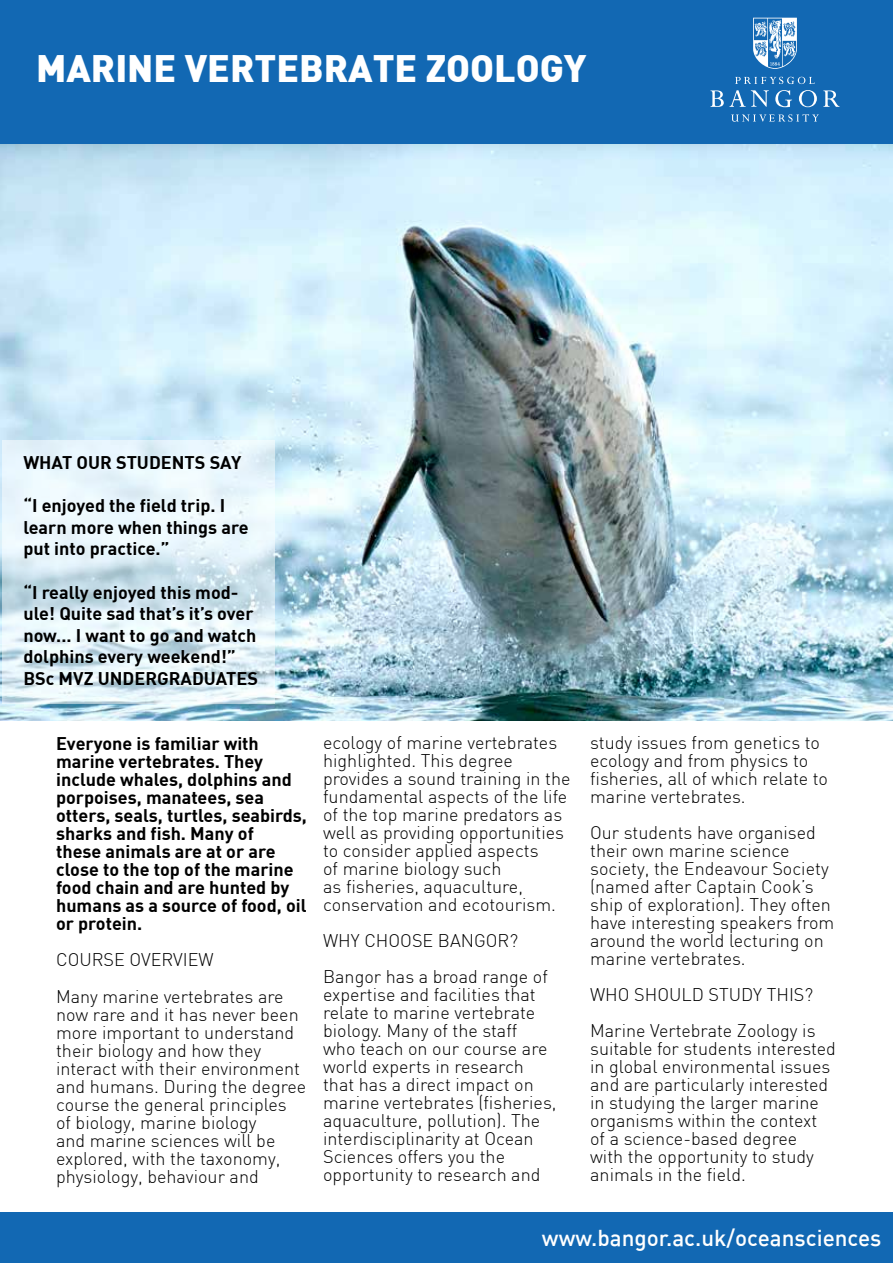
<style>
.page{position:relative;width:893px;height:1263px;background:#1268b3}
.page>*{position:absolute;margin:0;border:0;box-sizing:border-box;transform-origin:0 0}
.t1{font:900 37.5px "DIN";color:#fff}
.t2{font:500 22.5px "DIN";color:#fff}
.t3{font:300 18px/18px "DIN";color:#000}
.t4{font:700 18px/18px "DIN";color:#000}
</style>
<div class="page">
<svg style="left:710px;top:90px;width:59px;height:17px"></svg>
<svg style="left:775px;top:90px;width:17px;height:17px"></svg>
<svg style="left:799px;top:90px;width:18px;height:17px"></svg>
<svg style="left:823px;top:90px;width:16px;height:17px"></svg>
<svg style="left:731px;top:114px;width:88px;height:8px"></svg>
<svg style="left:735px;top:77px;width:80px;height:7px"></svg>
<svg style="left:753px;top:18px;width:44px;height:51px"></svg>
<img style="left:0;top:145px;width:893px;height:576px">
<div style="left:0;top:721px;width:893px;height:490px;background:#fff"></div>
<svg style="left:2px;top:440px;width:272px;height:264px;background:#dfeff5"></svg>
<h1 class="t1" style="left:36px;top:43px;width:552px">MARINE VERTEBRATE ZOOLOGY</h1>
<p class="t4" style="left:23px;top:453px;width:220px">WHAT OUR STUDENTS SAY</p>
<p class="t4" style="left:23px;top:494px;width:227px;line-height:21.6px">“I enjoyed the field trip. I learn more when things are put into practice.”</p>
<p class="t4" style="left:23px;top:580px;width:236px;line-height:21.6px">“I really enjoyed this mod&shy;ule! Quite sad that’s it’s over now... I want to go and watch dolphins every weekend!”<br>BSc MVZ UNDERGRADUATES</p>
<p class="t4" style="left:56px;top:734px;width:252px">Everyone is familiar with marine vertebrates. They include whales, dolphins and porpoises, manatees, sea otters, seals, turtles, seabirds, sharks and fish. Many of<br>these animals are at or are close to the top of the marine food chain and are hunted by humans as a source of food, oil or protein.</p>
<p class="t3" style="left:56px;top:942px;width:229px;line-height:36px">COURSE OVERVIEW<br>Many marine vertebrates are</p>
<p class="t3" style="left:56px;top:1005px;width:252px">now rare and it has never been more important to understand their biology and how they interact with their environment and humans. During the degree course the general principles<br>of biology, marine biology<br>and marine sciences will be explored, with the taxonomy, physiology, behaviour and</p>
<p class="t3" style="left:323px;top:733px;width:249px">ecology of marine vertebrates highlighted. This degree provides a sound training in the fundamental aspects of the life of the top marine predators as well as providing opportunities to consider applied aspects<br>of marine biology such<br>as fisheries, aquaculture, conservation and ecotourism.</p>
<p class="t3" style="left:323px;top:922px;width:226px;line-height:36px">WHY CHOOSE BANGOR?<br>Bangor has a broad range of</p>
<p class="t3" style="left:323px;top:985px;width:235px">expertise and facilities that relate to marine vertebrate biology. Many of the staff<br>who teach on our course are world experts in research that has a direct impact on marine vertebrates (fisheries, aquaculture, pollution). The interdisciplinarity at Ocean<br>Sciences offers you the opportunity to research and</p>
<p class="t3" style="left:590px;top:733px;width:239px">study issues from genetics to ecology and from physics to fisheries, all of which relate to marine vertebrates.</p>
<p class="t3" style="left:590px;top:823px;width:246px">Our students have organised their own marine science society, the Endeavour Society (named after Captain Cook’s ship of exploration). They often have interesting speakers from around the world lecturing on marine vertebrates.</p>
<p class="t3" style="left:590px;top:976px;width:227px;line-height:36px">WHO SHOULD STUDY THIS?<br>Marine Vertebrate Zoology is</p>
<p class="t3" style="left:590px;top:1039px;width:247px">suitable for students interested in global environmental issues and are particularly interested in studying the larger marine organisms within the context of a science-based degree<br>with the opportunity to study animals in the field.</p>
<p class="t2" style="left:542px;top:1223px;width:341px">www.bangor.ac.uk/oceansciences</p>
</div>
